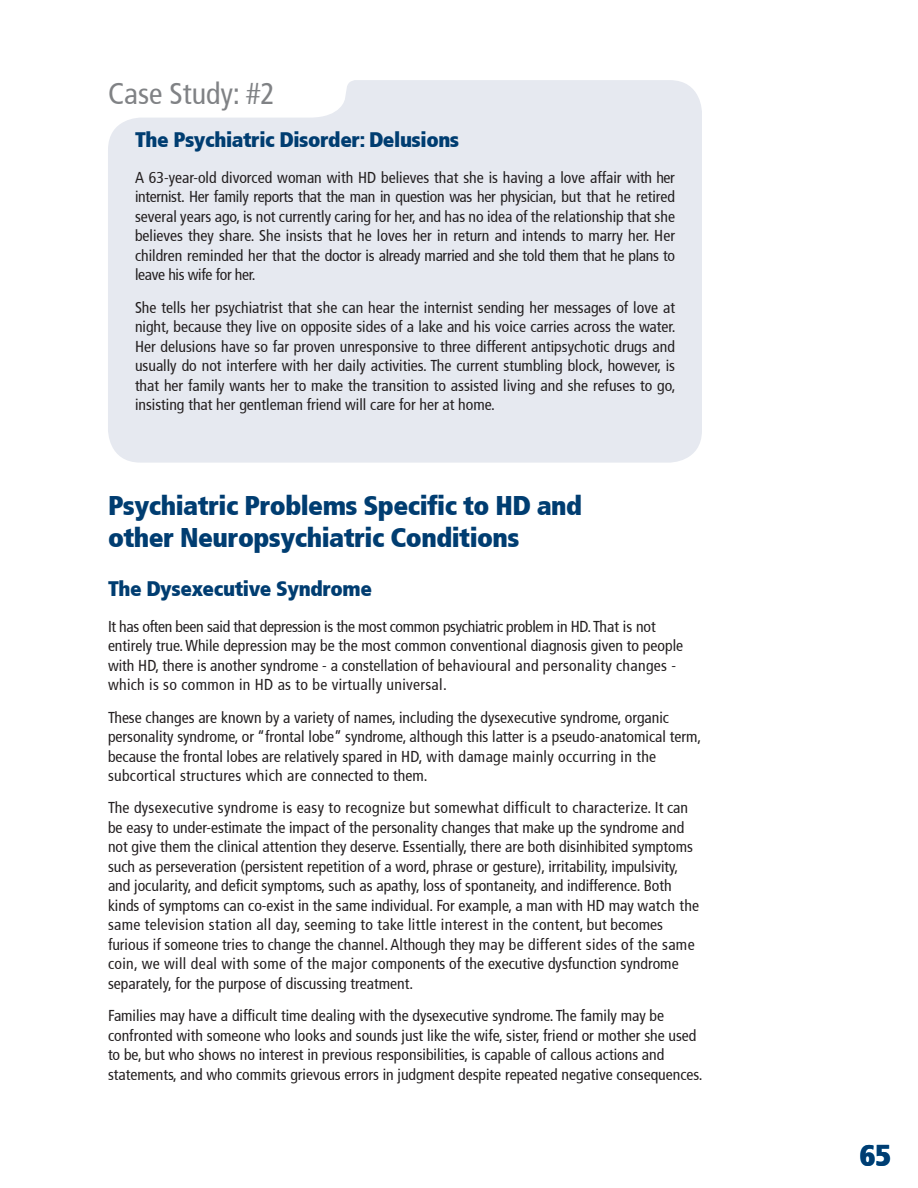
<style>
.page{position:relative;width:918px;height:1188px;background:#fff}
.page>*{position:absolute;margin:0;border:0;box-sizing:border-box;transform-origin:0 0}
.Case_Study{font:condensed 30px "Frutiger";color:#808285}
.t1{font:900 condensed 30px "Frutiger";color:#003d71}
.Header2{font:900 condensed 27px "Frutiger";letter-spacing:-.02em;color:#003d71}
.CaseStudyHeader{font:900 condensed 21px "Frutiger";letter-spacing:-.02em;color:#003d71}
.Header1{font:900 condensed 21px "Frutiger";letter-spacing:-.02em;color:#003d71}
.Body{font:condensed 15.75px/19.5px "Frutiger";color:#231f20}
.Case_Study_Body{font:condensed 15.75px/19.5px "Frutiger";letter-spacing:-.01em;color:#231f20;text-align:justify}
</style>
<div class="page">
<div style="left:108px;top:80px;width:594px;height:383px;background:#e6e9f0"></div>
<p class="Case_Study" style="left:108px;top:76px;width:168px">Case Study: #2</p>
<p class="CaseStudyHeader" style="left:135px;top:127px;width:326px">The Psychiatric Disorder: Delusions</p>
<p class="Case_Study_Body" style="left:135px;top:168px;width:542px">A 63-year-old divorced woman with HD believes that she is having a love affair with her internist. Her family reports that the man in question was her physician, but that he retired several years ago, is not currently caring for her, and has no idea of the relationship that she believes they share. She insists that he loves her in return and intends to marry her. Her children reminded her that the doctor is already married and she told them that he plans to leave his wife for her.</p>
<p class="Case_Study_Body" style="left:135px;top:298px;width:542px">She tells her psychiatrist that she can hear the internist sending her messages of love at night, because they live on opposite sides of a lake and his voice carries across the water.<br>Her delusions have so far proven unresponsive to three different antipsychotic drugs and usually do not interfere with her daily activities. The current stumbling block, however, is that her family wants her to make the transition to assisted living and she refuses to go, insisting that her gentleman friend will care for her at home.</p>
<p class="Header2" style="left:108px;top:489px;width:476px">Psychiatric Problems Specific to HD and</p>
<p class="Header2" style="left:108px;top:521px;width:413px">other Neuropsychiatric Conditions</p>
<p class="Header1" style="left:108px;top:576px;width:266px">The Dysexecutive Syndrome</p>
<p class="Body" style="left:108px;top:616px;width:577px">It has often been said that depression is the most common psychiatric problem in HD. That is not entirely true. While depression may be the most common conventional diagnosis given to people with HD, there is another syndrome - a constellation of behavioural and personality changes - which is so common in HD as to be virtually universal.</p>
<p class="Body" style="left:108px;top:707px;width:595px">These changes are known by a variety of names, including the dysexecutive syndrome, organic personality syndrome, or “frontal lobe” syndrome, although this latter is a pseudo-anatomical term, because the frontal lobes are relatively spared in HD, with damage mainly occurring in the subcortical structures which are connected to them.</p>
<p class="Body" style="left:108px;top:798px;width:593px">The dysexecutive syndrome is easy to recognize but somewhat difficult to characterize. It can be easy to under-estimate the impact of the personality changes that make up the syndrome and not give them the clinical attention they deserve. Essentially, there are both disinhibited symptoms such as perseveration (persistent repetition of a word, phrase or gesture), irritability, impulsivity, and jocularity, and deficit symptoms, such as apathy, loss of spontaneity, and indifference. Both kinds of symptoms can co-exist in the same individual. For example, a man with HD may watch the same television station all day, seeming to take little interest in the content, but becomes furious if someone tries to change the channel. Although they may be different sides of the same coin, we will deal with some of the major components of the executive dysfunction syndrome separately, for the purpose of discussing treatment.</p>
<p class="Body" style="left:108px;top:1006px;width:596px">Families may have a difficult time dealing with the dysexecutive syndrome. The family may be confronted with someone who looks and sounds just like the wife, sister, friend or mother she used to be, but who shows no interest in previous responsibilities, is capable of callous actions and statements, and who commits grievous errors in judgment despite repeated negative consequences.</p>
<p class="t1" style="left:860px;top:1137px;width:33px">65</p>
</div>
